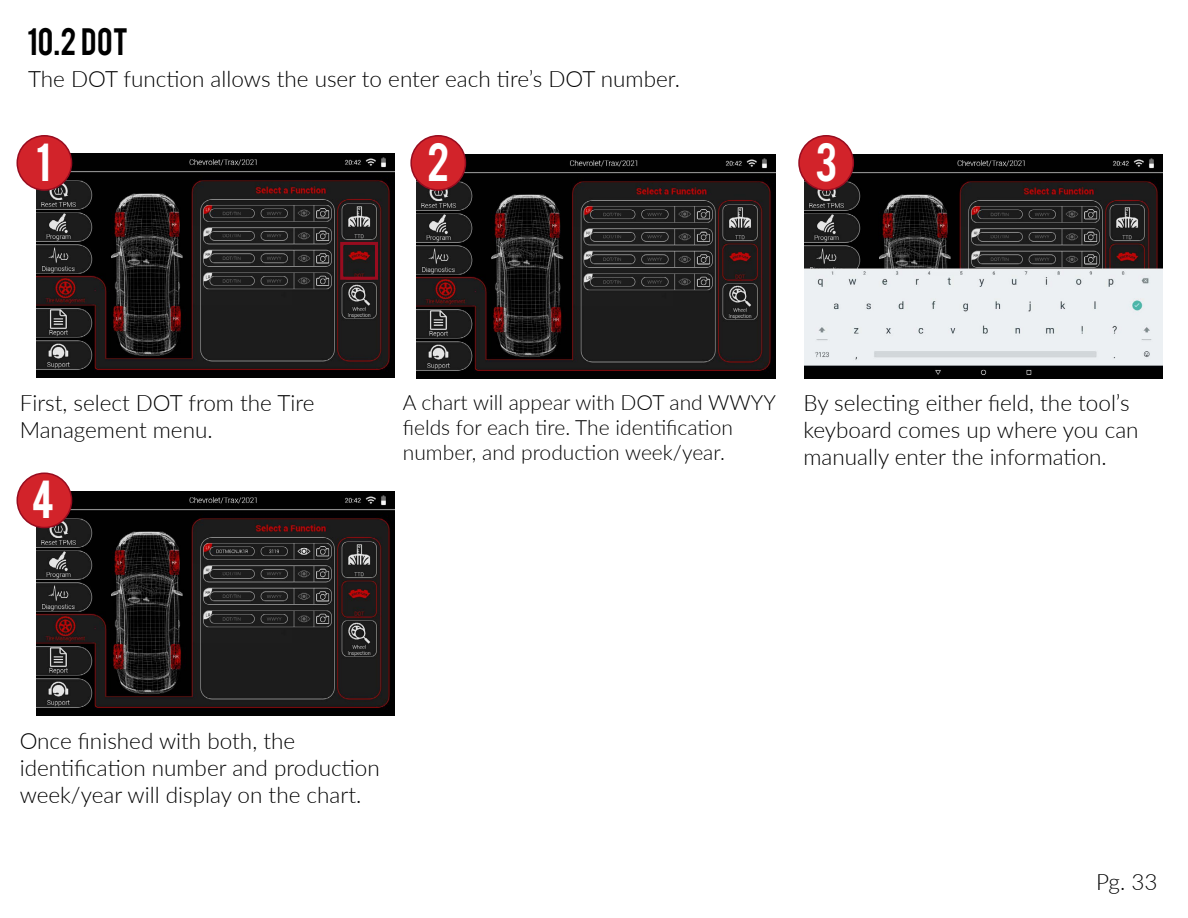
<style>
.page{position:relative;width:1188px;height:918px;background:#fff}
.page>*{position:absolute;margin:0;border:0;box-sizing:border-box;transform-origin:0 0}
.t1{font:42px "Bebas";color:#fff}
.t2{font:30px "Bebas";color:#000}
.t3{font:300 22.5px/27px "Lato";color:#000}
.t4{font:300 21px/25.2px "Lato";color:#000}
</style>
<div class="page">
<img style="left:36px;top:154px;width:358px;height:224px">
<div style="left:17px;top:136px;width:55px;height:54px;background:#d2232a;border-radius:50%"></div>
<div style="left:17px;top:135px;width:55px;height:56px;border:2px solid #980c1f;border-radius:50%"></div>
<div style="left:340px;top:242px;width:38px;height:38px;border:3px solid #980c1f"></div>
<img style="left:417px;top:155px;width:358px;height:224px">
<div style="left:411px;top:136px;width:54px;height:54px;background:#d2232a;border-radius:50%"></div>
<div style="left:410px;top:135px;width:56px;height:56px;border:2px solid #980c1f;border-radius:50%"></div>
<img style="left:804px;top:155px;width:359px;height:224px">
<div style="left:799px;top:136px;width:54px;height:54px;background:#d2232a;border-radius:50%"></div>
<div style="left:798px;top:135px;width:56px;height:56px;border:2px solid #980c1f;border-radius:50%"></div>
<img style="left:36px;top:491px;width:358px;height:224px">
<div style="left:17px;top:473px;width:55px;height:55px;background:#d2232a;border-radius:50%"></div>
<div style="left:17px;top:473px;width:55px;height:55px;border:2px solid #980c1f;border-radius:50%"></div>
<h2 class="t2" style="left:27px;top:20px;width:102px">10.2 DOT</h2>
<p class="t3" style="left:28px;top:65px;width:654px">The DOT function allows the user to enter each tire’s DOT number.</p>
<h1 class="t1" style="left:36px;top:131px;width:16px">1</h1>
<p class="t3" style="left:20px;top:389px;width:296px">First, select DOT from the Tire<br>Management menu.</p>
<h1 class="t1" style="left:32px;top:469px;width:25px">4</h1>
<h1 class="t1" style="left:427px;top:131px;width:24px">2</h1>
<h1 class="t1" style="left:815px;top:131px;width:24px">3</h1>
<p class="t4" style="left:403px;top:389px;width:375px">A chart will appear with DOT and WWYY fields for each tire. The identification number, and production week/year.</p>
<p class="t3" style="left:803px;top:389px;width:337px">By selecting either field, the tool’s keyboard comes up where you can manually enter the information.</p>
<p class="t3" style="left:20px;top:726px;width:362px">Once finished with both, the identification number and production week/year will display on the chart.</p>
<p class="t3" style="left:1096px;top:867px;width:63px">Pg. 33</p>
</div>
